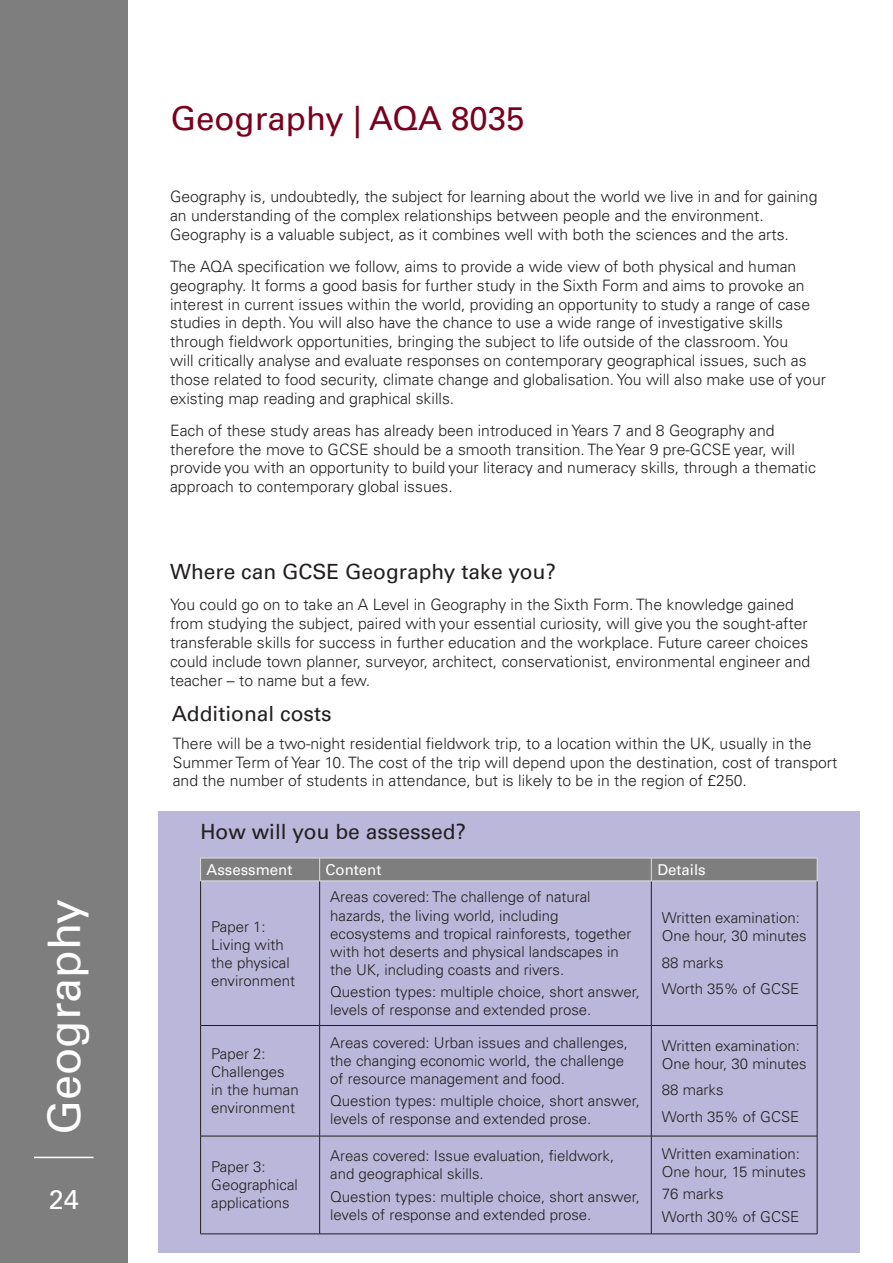
<style>
.page{position:relative;width:893px;height:1263px;background:#fff}
.page>*{position:absolute;margin:0;border:0;box-sizing:border-box;transform-origin:0 0}
.t1{font:45px "Univers LT Pro 55 Roman";color:#fff}
.t2{font:33px "Univers LT Pro 55 Roman";color:#79001e}
.t3{font:27px "Univers LT Pro 55 Roman";color:#fff}
.heading2{font:21px "Univers LT Pro 55 Roman";color:#231f20}
.heading2-2{font:300 15.75px/18.9px "Univers LT Pro 45";color:#231f20}
.t4{font:300 15px/18px "Univers LT Pro 45";color:#231f20}
.t5{font:15px "Univers LT Pro 55 Roman";color:#fff}
</style>
<div class="page">
<div style="left:0;top:0;width:128px;height:1263px;background:#7f7e7e"></div>
<hr style="left:34px;top:1157px;width:60px;height:1px;background:#fff">
<div style="left:158px;top:811px;width:701px;height:441px;background:#bbb7da"></div>
<hr style="left:200px;top:881px;width:1px;height:144px;background:#231f20">
<hr style="left:319px;top:881px;width:1px;height:144px;background:#231f20">
<hr style="left:651px;top:881px;width:1px;height:144px;background:#231f20">
<hr style="left:817px;top:881px;width:1px;height:144px;background:#231f20">
<hr style="left:200px;top:1025px;width:120px;height:1px;background:#231f20">
<hr style="left:200px;top:1026px;width:1px;height:110px;background:#231f20">
<hr style="left:320px;top:1025px;width:331px;height:1px;background:#231f20">
<hr style="left:319px;top:1026px;width:1px;height:110px;background:#231f20">
<hr style="left:651px;top:1025px;width:166px;height:1px;background:#231f20">
<hr style="left:651px;top:1026px;width:1px;height:110px;background:#231f20">
<hr style="left:817px;top:1026px;width:1px;height:110px;background:#231f20">
<hr style="left:200px;top:1136px;width:120px;height:1px;background:#231f20">
<hr style="left:200px;top:1136px;width:1px;height:98px;background:#231f20">
<hr style="left:320px;top:1136px;width:331px;height:1px;background:#231f20">
<hr style="left:319px;top:1136px;width:1px;height:98px;background:#231f20">
<hr style="left:651px;top:1136px;width:166px;height:1px;background:#231f20">
<hr style="left:651px;top:1136px;width:1px;height:98px;background:#231f20">
<hr style="left:817px;top:1136px;width:1px;height:98px;background:#231f20">
<hr style="left:200px;top:1233px;width:120px;height:1px;background:#231f20">
<hr style="left:320px;top:1233px;width:331px;height:1px;background:#231f20">
<hr style="left:651px;top:1233px;width:166px;height:1px;background:#231f20">
<hr style="left:200px;top:881px;width:120px;height:1px;background:#dddfde">
<hr style="left:320px;top:881px;width:331px;height:1px;background:#dddfde">
<svg style="left:200px;top:858px;width:618px;height:23px;background:#848383"></svg>
<hr style="left:651px;top:881px;width:166px;height:1px;background:#dddfde">
<p class="t1" style="left:33px;top:1135px;width:238px;rotate:-90deg">Geography</p>
<h3 class="t3" style="left:49px;top:1181px;width:32px">24</h3>
<p class="t2" style="left:170px;top:95px;width:356px">Geography | AQA 8035</p>
<p class="heading2-2" style="left:170px;top:187px;width:649px">Geography is, undoubtedly, the subject for learning about the world we live in and for gaining an understanding of the complex relationships between people and the environment.<br>Geography is a valuable subject, as it combines well with both the sciences and the arts.</p>
<p class="heading2-2" style="left:170px;top:256px;width:657px">The AQA specification we follow, aims to provide a wide view of both physical and human geography. It forms a good basis for further study in the Sixth Form and aims to provoke an interest in current issues within the world, providing an opportunity to study a range of case studies in depth. You will also have the chance to use a wide range of investigative skills through fieldwork opportunities, bringing the subject to life outside of the classroom. You<br>will critically analyse and evaluate responses on contemporary geographical issues, such as those related to food security, climate change and globalisation. You will also make use of your existing map reading and graphical skills.</p>
<p class="heading2-2" style="left:170px;top:420px;width:647px">Each of these study areas has already been introduced in Years 7 and 8 Geography and therefore the move to GCSE should be a smooth transition. The Year 9 pre-GCSE year, will provide you with an opportunity to build your literacy and numeracy skills, through a thematic approach to contemporary global issues.</p>
<p class="heading2" style="left:170px;top:557px;width:387px">Where can GCSE Geography take you?</p>
<p class="heading2-2" style="left:170px;top:595px;width:642px">You could go on to take an A Level in Geography in the Sixth Form. The knowledge gained from studying the subject, paired with your essential curiosity, will give you the sought-after transferable skills for success in further education and the workplace. Future career choices could include town planner, surveyor, architect, conservationist, environmental engineer and teacher – to name but a few.</p>
<p class="heading2" style="left:172px;top:699px;width:161px">Additional costs</p>
<p class="heading2-2" style="left:173px;top:733px;width:666px">There will be a two-night residential fieldwork trip, to a location within the UK, usually in the<br>Summer Term of Year 10. The cost of the trip will depend upon the destination, cost of transport and the number of students in attendance, but is likely to be in the region of £250.</p>
<p class="heading2" style="left:200px;top:817px;width:267px">How will you be assessed?</p>
<p class="t5" style="left:207px;top:859px;width:87px">Assessment</p>
<p class="t5" style="left:326px;top:859px;width:57px">Content</p>
<p class="t5" style="left:657px;top:859px;width:50px">Details</p>
<p class="t4" style="left:211px;top:917px;width:56px">Paper 1:</p>
<p class="t4" style="left:211px;top:935px;width:85px">Living with the physical environment</p>
<p class="t4" style="left:211px;top:1044px;width:56px">Paper 2:</p>
<p class="t4" style="left:211px;top:1062px;width:89px">Challenges in the human environment</p>
<p class="t4" style="left:330px;top:888px;width:303px">Areas covered: The challenge of natural hazards, the living world, including ecosystems and tropical rainforests, together with hot deserts and physical landscapes in the UK, including coasts and rivers.</p>
<p class="t4" style="left:330px;top:982px;width:311px">Question types: multiple choice, short answer, levels of response and extended prose.</p>
<p class="t4" style="left:330px;top:1033px;width:299px">Areas covered: Urban issues and challenges, the changing economic world, the challenge of resource management and food.</p>
<p class="t4" style="left:330px;top:1091px;width:311px">Question types: multiple choice, short answer, levels of response and extended prose.</p>
<p class="t4" style="left:211px;top:1158px;width:88px">Paper 3:<br>Geographical applications</p>
<p class="t4" style="left:330px;top:1146px;width:286px">Areas covered: Issue evaluation, fieldwork, and geographical skills.</p>
<p class="t4" style="left:330px;top:1187px;width:311px">Question types: multiple choice, short answer, levels of response and extended prose.</p>
<p class="t4" style="left:662px;top:908px;width:146px">Written examination:<br>One hour, 30 minutes</p>
<p class="t4" style="left:662px;top:953px;width:63px">88 marks</p>
<p class="t4" style="left:662px;top:979px;width:139px">Worth 35% of GCSE</p>
<p class="t4" style="left:662px;top:1036px;width:146px">Written examination:<br>One hour, 30 minutes</p>
<p class="t4" style="left:662px;top:1080px;width:63px">88 marks</p>
<p class="t4" style="left:662px;top:1107px;width:139px">Worth 35% of GCSE</p>
<p class="t4" style="left:662px;top:1144px;width:146px">Written examination:<br>One hour, 15 minutes</p>
<p class="t4" style="left:662px;top:1185px;width:63px">76 marks</p>
<p class="t4" style="left:662px;top:1207px;width:139px">Worth 30% of GCSE</p>
</div>
